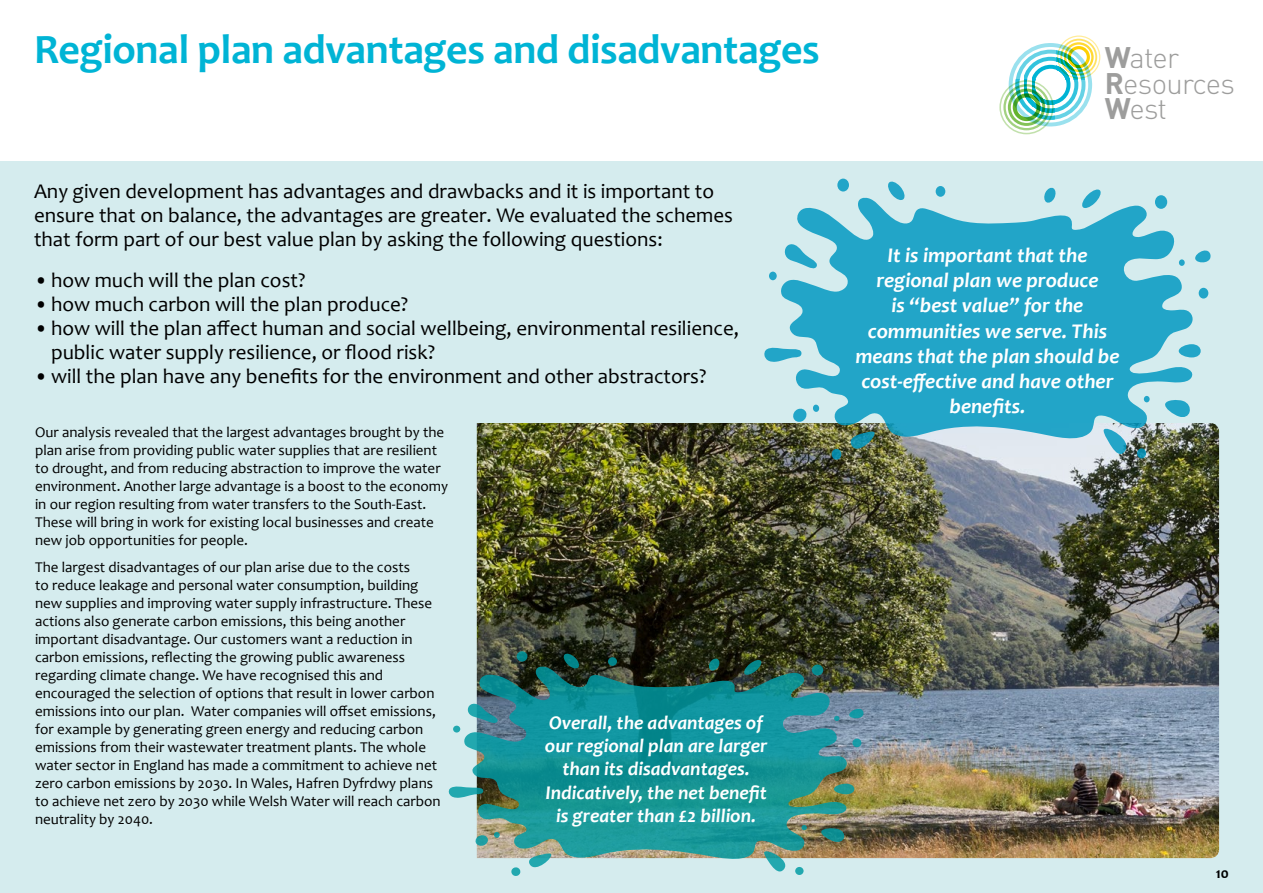
<style>
.page{position:relative;width:1263px;height:893px;background:#fff}
.page>*{position:absolute;margin:0;border:0;box-sizing:border-box;transform-origin:0 0}
.t1{font:700 42px "Candara";letter-spacing:-.01em;color:#00b4d5}
.t2{font:300 29.4px/25.5px "DIN";letter-spacing:-.025em;color:#9d9d9c}
.t3{font:21px/24px "Candara";color:#000}
.t4{font:italic 700 21px/25.2px "Candara";color:#fff;text-align:center}
.t5{font:italic 700 19.5px/23.4px "Candara";color:#fff;text-align:center}
.t6{font:15px/18px "Candara";color:#000}
.t7{font:700 15px "Candara";color:#000}
.s1{font-weight:700}
</style>
<div class="page">
<div style="left:0;top:162px;width:1263px;height:731px;background:#d5ecee"></div>
<img style="left:477px;top:423px;width:742px;height:435px">
<svg style="left:1009px;top:43px;width:83px;height:83px"></svg>
<div style="left:1064px;top:42px;width:30px;height:30px;border:2px solid #ffd000;border-radius:50%"></div>
<div style="left:1068px;top:46px;width:22px;height:22px;border:3px solid #ffd000;border-radius:50%"></div>
<div style="left:1060px;top:39px;width:37px;height:37px;border:2px solid #ffd000;border-radius:50%"></div>
<div style="left:1057px;top:36px;width:43px;height:43px;border:1px solid #ffd000;border-radius:50%"></div>
<div style="left:1008px;top:89px;width:37px;height:37px;border:3px solid #65b32e;border-radius:50%"></div>
<div style="left:1013px;top:93px;width:27px;height:28px;border:4px solid #65b32e;border-radius:50%"></div>
<div style="left:1003px;top:84px;width:47px;height:46px;border:2px solid #65b32e;border-radius:50%"></div>
<div style="left:999px;top:80px;width:55px;height:54px;border:2px solid #65b32e;border-radius:50%"></div>
<img style="left:448px;top:651px;width:416px;height:225px">
<svg style="left:763px;top:179px;width:448px;height:281px;fill:#22a5c8"></svg>
<h1 class="t1" style="left:34px;top:24px;width:787px">Regional plan advantages and disadvantages</h1>
<h3 class="t3" style="left:34px;top:179px;width:700px">Any given development has advantages and drawbacks and it is important to ensure that on balance, the advantages are greater. We evaluated the schemes that form part of our best value plan by asking the following questions:</h3>
<h3 class="t3" style="left:34px;top:268px;width:273px">•how much will the plan cost?</h3>
<h3 class="t3" style="left:34px;top:292px;width:376px">•how much carbon will the plan produce?</h3>
<h3 class="t3" style="left:51px;top:316px;width:689px;text-indent:-17px">•how will the plan affect human and social wellbeing, environmental resilience, public water supply resilience, or flood risk?</h3>
<h3 class="t3" style="left:34px;top:364px;width:674px">•will the plan have any benefits for the environment and other abstractors?</h3>
<p class="t6" style="left:35px;top:423px;width:415px">Our analysis revealed that the largest advantages brought by the plan arise from providing public water supplies that are resilient to drought, and from reducing abstraction to improve the water environment. Another large advantage is a boost to the economy in our region resulting from water transfers to the South-East.<br>These will bring in work for existing local businesses and create new job opportunities for people.</p>
<p class="t6" style="left:35px;top:558px;width:407px">The largest disadvantages of our plan arise due to the costs<br>to reduce leakage and personal water consumption, building new supplies and improving water supply infrastructure. These actions also generate carbon emissions, this being another important disadvantage. Our customers want a reduction in carbon emissions, reflecting the growing public awareness regarding climate change. We have recognised this and encouraged the selection of options that result in lower carbon emissions into our plan. Water companies will offset emissions, for example by generating green energy and reducing carbon emissions from their wastewater treatment plants. The whole water sector in England has made a commitment to achieve net zero carbon emissions by 2030. In Wales, Hafren Dyfrdwy plans to achieve net zero by 2030 while Welsh Water will reach carbon neutrality by 2040.</p>
<h3 class="t5" style="left:545px;top:710px;width:224px">Overall, the advantages of our regional plan are larger than its disadvantages.<br>Indicatively, the net benefit is greater than £2 billion.</h3>
<h2 class="t2" style="left:1105px;top:45px;width:131px"><span class="s1">W</span>ater<br><span class="s1">R</span>esources<br><span class="s1">W</span>est</h2>
<h3 class="t4" style="left:855px;top:243px;width:266px">It is important that the regional plan we produce<br>is “best value” for the communities we serve. This means that the plan should be cost-effective and have other benefits.</h3>
<p class="t7" style="left:1216px;top:864px;width:15px">10</p>
</div>
